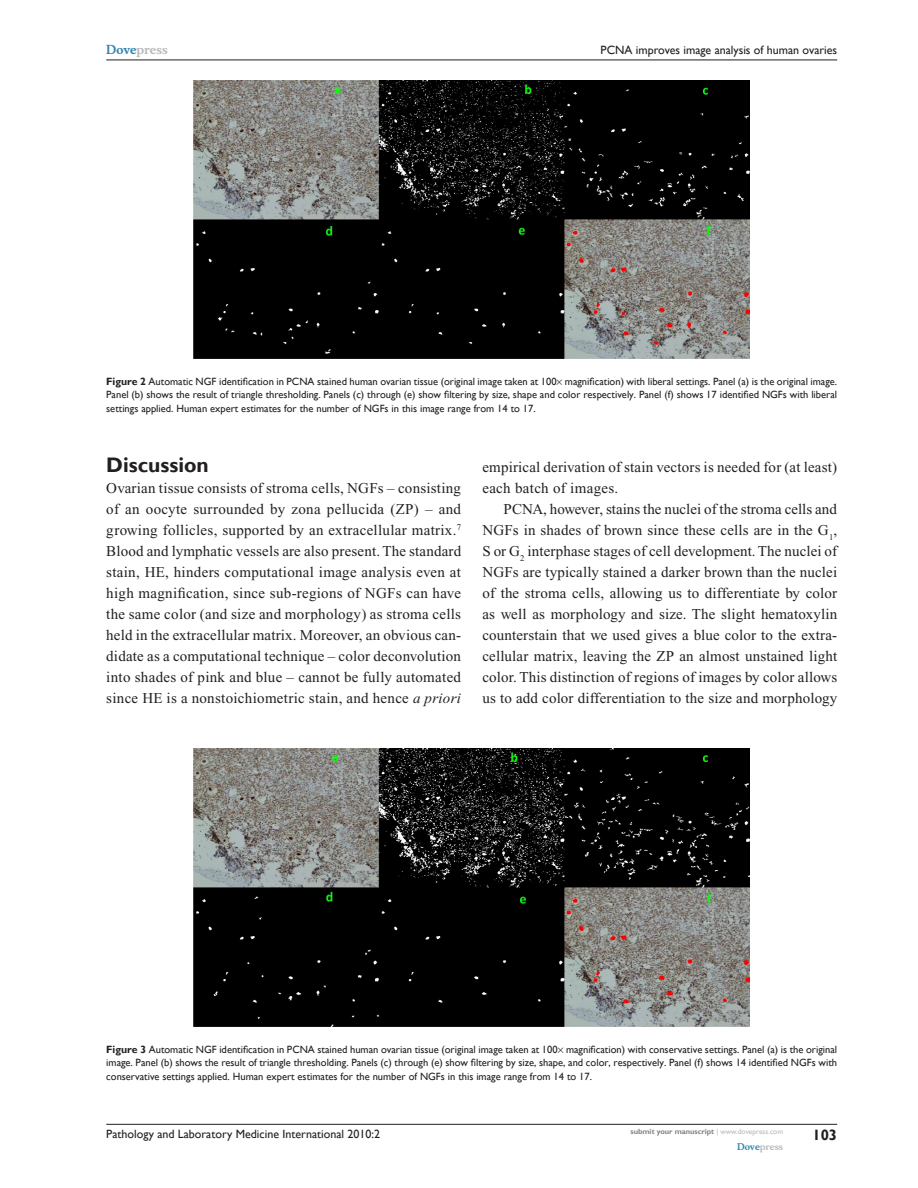
<style>
.page{position:relative;width:918px;height:1188px;background:#fff}
.page>*{position:absolute;margin:0;border:0;box-sizing:border-box;transform-origin:0 0}
.t1{font:700 21px "Gill Sans";color:#231f20}
.t2{font:15px/21px "Times New Roman";letter-spacing:.01em;color:#231f20;text-align:justify}
.t3{font:700 15px "Gill Sans";color:#231f20}
.t4{font:12px "Gill Sans";color:#231f20}
.t5{font:700 12px "Musee";color:#b8b9bc}
.t6{font:10.5px/13.5px "Gill Sans";color:#231f20;text-align:justify}
.t7{font:700 9px "Musee";color:#b8b9bc}
.t8{font:700 7.5px "Gill Sans";color:#808285}
.s1{color:#3485ae}
.s2{font-weight:700}
.s3{font-style:italic}
.s4{font-weight:400;color:#b8b9bc}
</style>
<div class="page">
<hr style="left:106px;top:1124px;width:731px;height:1px;background:#231f20">
<hr style="left:106px;top:60px;width:731px;height:1px;background:#231f20">
<img style="left:194px;top:81px;width:556px;height:278px">
<img style="left:194px;top:749px;width:556px;height:278px">
<p class="t5" style="left:106px;top:43px;width:63px"><span class="s1">Dove</span>press</p>
<p class="t4" style="left:601px;top:43px;width:238px">PCNA improves image analysis of human ovaries</p>
<p class="t6" style="left:106px;top:375px;width:732px"><span class="s2">Figure 2</span> Automatic NGF identification in PCNA stained human ovarian tissue (original image taken at 100 magnification) with liberal settings. Panel (a) is the original image.<br>Panel (b) shows the result of triangle thresholding. Panels (c) through (e) show filtering by size, shape and color respectively. Panel (f) shows 17 identified NGFs with liberal settings applied. Human expert estimates for the number of NG Fs in this image range from 14 to 17.</p>
<h1 class="t1" style="left:106px;top:452px;width:104px">Discussion</h1>
<p class="t2" style="left:106px;top:477px;width:357px">Ovarian tissue consists of stroma cells, NGFs – consisting of an oocyte surrounded by zona pellucida (ZP) – and growing follicles, supported by an extracellular matrix.<sup>7<br></sup>Blood and lymphatic vessels are also present. The standard stain, HE, hinders computational image analysis even at high magnification, since sub-regions of NGFs can have the same color (and size and morphology) as stroma cells held in the extracellular matrix. Moreover, an obvious can&shy;didate as a computational technique – color deconvolution into shades of pink and blue – cannot be fully automated since HE is a nonstoichiometric stain, and hence <span class="s3">a priori</span></p>
<p class="t2" style="left:482px;top:456px;width:356px">empirical derivation of stain vectors is needed for (at least) each batch of images.</p>
<p class="t2" style="left:482px;top:498px;width:356px;text-indent:21px">PCNA, however, stains the nuclei of the stroma cells and NGFs in shades of brown since these cells are in the G<sub>1</sub>, S or G<sub>2</sub> interphase stages of cell development. The nuclei of NGFs are typically stained a darker brown than the nuclei of the stroma cells, allowing us to differentiate by color as well as morphology and size. The slight hematoxylin counterstain that we used gives a blue color to the extra&shy;cellular matrix, leaving the ZP an almost unstained light color. This distinction of regions of images by color allows us to add color differentiation to the size and morphology</p>
<p class="t6" style="left:106px;top:1042px;width:732px"><span class="s2">Figure 3</span> Automatic NGF identification in PCNA stained human ovarian tissue (original image taken at 100 magnification) with conservative settings. Panel (a) is the original image. Panel (b) shows the result of triangle thresholding. Panels (c) through (e) show filtering by size, shape, and color, respectively. Panel (f) shows 14 identified NGFs with conservative settings applied. Human expert estimates for the number of NG Fs in this image range from 14 to 17.</p>
<p class="t4" style="left:106px;top:1127px;width:275px">Pathology and Laboratory Medicine International 2010:2</p>
<p class="t8" style="left:631px;top:1127px;width:154px">submit your manuscript <span class="s4">| www.dovepress.com</span></p>
<p class="t7" style="left:737px;top:1141px;width:48px"><span class="s1">Dove</span>press</p>
<p class="t3" style="left:812px;top:1126px;width:26px">103</p>
</div>
